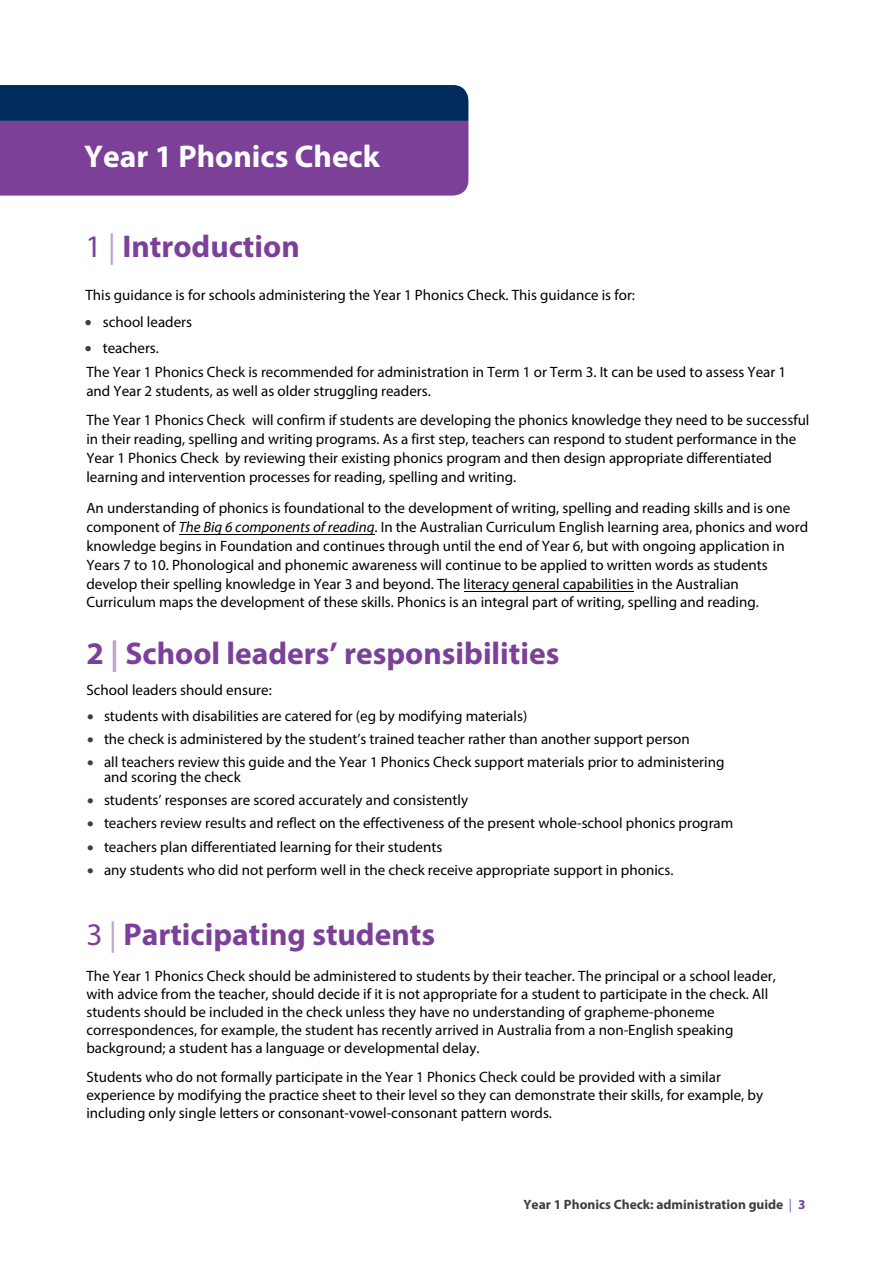
<style>
.page{position:relative;width:893px;height:1263px;background:#fff}
.page>*{position:absolute;margin:0;border:0;box-sizing:border-box;transform-origin:0 0}
.t1{font:700 31.5px "Myriad Pro";color:#7c4099}
.t2{font:700 31.5px "Myriad Pro";color:#fff}
.t3{font:15px/18.9px "Myriad Pro";color:#000}
.t4{font:700 13.5px "Myriad Pro";color:#3e3e3f}
.s1{font-weight:400}
.s2{font-weight:400;color:#bda4ce}
.s3{color:#3e3e3f}
.s4{font-style:italic}
.s5{color:#bda4ce}
.s6{font-weight:400;color:#8551a0}
.s7{color:#7c4099}
</style>
<div class="page">
<hr style="left:179px;top:534px;width:195px;height:1px;background:#000">
<hr style="left:464px;top:591px;width:95px;height:1px;background:#000">
<hr style="left:560px;top:591px;width:73px;height:1px;background:#000">
<svg style="left:0;top:85px;width:468px;height:111px;background:#543a85"></svg>
<p class="t2" style="left:84px;top:138px;width:297px">Year 1 Phonics Check</p>
<h1 class="t1" style="left:85px;top:228px;width:216px"><span class="s1">1</span> <span class="s2">|</span> Introduction</h1>
<p class="t3" style="left:85px;top:285px;width:551px">This guidance is for schools administering the Year 1 Phonics Check. This guidance is for:</p>
<p class="t3" style="left:85px;top:312px;width:109px"><span class="s3">•</span> school leaders</p>
<p class="t3" style="left:85px;top:338px;width:76px"><span class="s3">•</span> teachers.</p>
<p class="t3" style="left:86px;top:363px;width:701px">The Year 1 Phonics Check is recommended for administration in Term 1 or Term 3. It can be used to assess Year 1 and Year 2 students, as well as older struggling readers.</p>
<p class="t3" style="left:86px;top:410px;width:725px">The Year 1 Phonics Check will confirm if students are developing the phonics knowledge they need to be successful in their reading, spelling and writing programs. As a first step, teachers can respond to student performance in the Year 1 Phonics Check by reviewing their existing phonics program and then design appropriate differentiated learning and intervention processes for reading, spelling and writing.</p>
<p class="t3" style="left:86px;top:498px;width:723px">An understanding of phonics is foundational to the development of writing, spelling and reading skills and is one component of <span class="s4">The Big 6 components of reading</span>. In the Australian Curriculum English learning area, phonics and word knowledge begins in Foundation and continues through until the end of Year 6, but with ongoing application in Years 7 to 10. Phonological and phonemic awareness will continue to be applied to written words as students develop their spelling knowledge in Year 3 and beyond. The literacy general capabilities in the Australian Curriculum maps the development of these skills. Phonics is an integral part of writing, spelling and reading.</p>
<h1 class="t1" style="left:86px;top:635px;width:475px">2 <span class="s5">|</span> School leaders’ responsibilities</h1>
<p class="t3" style="left:86px;top:680px;width:187px">School leaders should ensure:</p>
<p class="t3" style="left:87px;top:706px;width:442px"><span class="s3">•</span> students with disabilities are catered for (eg by modifying materials)</p>
<p class="t3" style="left:87px;top:729px;width:604px"><span class="s3">•</span> the check is administered by the student’s trained teacher rather than another support person</p>
<p class="t3" style="left:104px;top:754px;width:622px;line-height:15.1px;text-indent:-17px"><span class="s3">•</span> all teachers review this guide and the Year 1 Phonics Check support materials prior to administering and scoring the check</p>
<p class="t3" style="left:87px;top:790px;width:383px"><span class="s3">•</span> students’ responses are scored accurately and consistently</p>
<p class="t3" style="left:87px;top:814px;width:648px"><span class="s3">•</span> teachers review results and reflect on the effectiveness of the present whole-school phonics program</p>
<p class="t3" style="left:87px;top:837px;width:357px"><span class="s3">•</span> teachers plan differentiated learning for their students</p>
<p class="t3" style="left:87px;top:860px;width:588px"><span class="s3">•</span> any students who did not perform well in the check receive appropriate support in phonics.</p>
<h1 class="t1" style="left:86px;top:916px;width:350px"><span class="s1">3</span> <span class="s2">|</span> Participating students</h1>
<p class="t3" style="left:86px;top:967px;width:691px;line-height:18px">The Year 1 Phonics Check should be administered to students by their teacher. The principal or a school leader, with advice from the teacher, should decide if it is not appropriate for a student to participate in the check. All students should be included in the check unless they have no understanding of grapheme-phoneme correspondences, for example, the student has recently arrived in Australia from a non-English speaking background; a student has a language or developmental delay.</p>
<p class="t3" style="left:86px;top:1068px;width:678px;line-height:17.9px">Students who do not formally participate in the Year 1 Phonics Check could be provided with a similar experience by modifying the practice sheet to their level so they can demonstrate their skills, for example, by including only single letters or consonant-vowel-consonant pattern words.</p>
<p class="t4" style="left:523px;top:1196px;width:284px">Year 1 Phonics Check: administration guide <span class="s6">|</span> <span class="s7">3</span></p>
</div>
